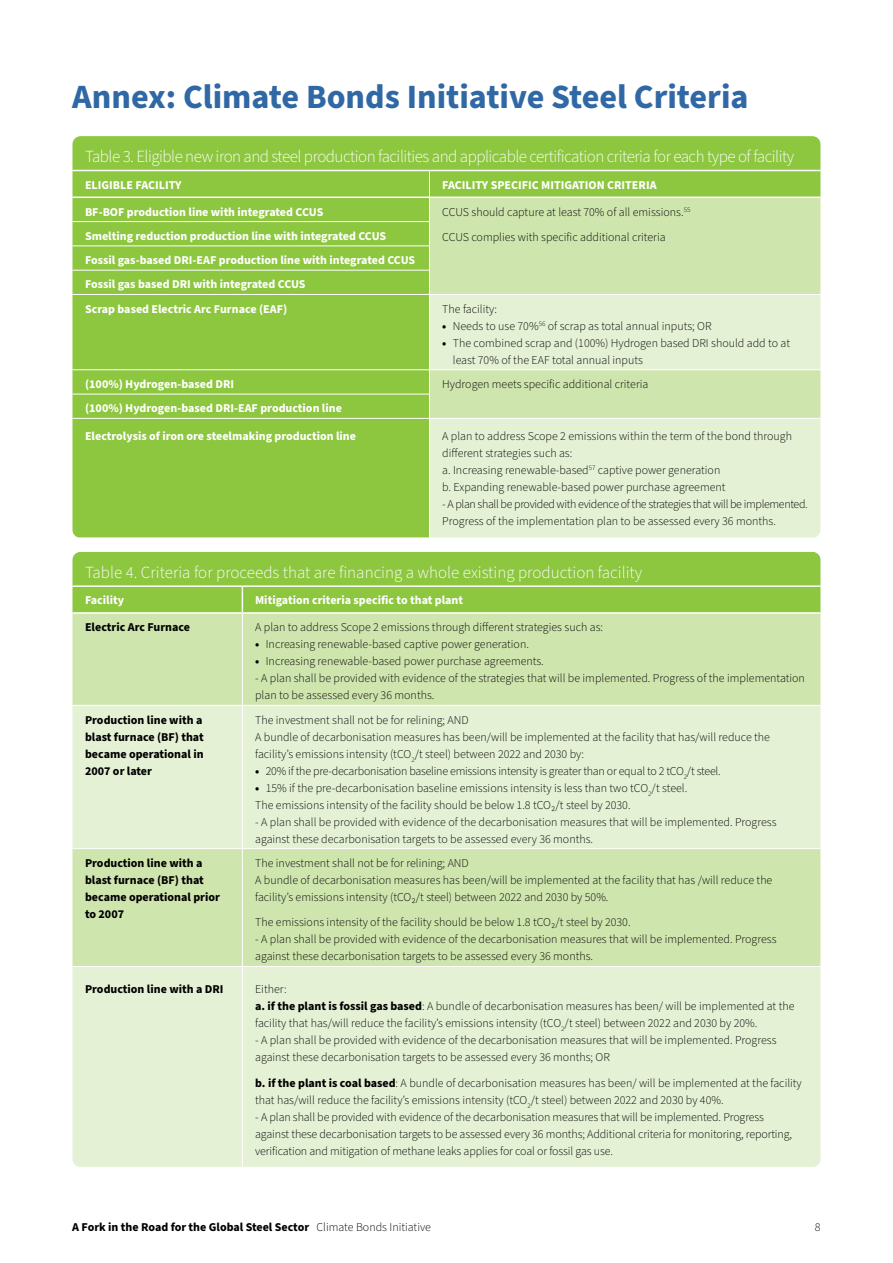
<style>
.page{position:relative;width:893px;height:1263px;background:#fff}
.page>*{position:absolute;margin:0;border:0;box-sizing:border-box;transform-origin:0 0}
.t1{font:700 34.05px "Source Sans Pro";color:#3068a5}
.t2{font:300 16.95px "Source Sans Pro";letter-spacing:-.03em;color:#fff}
.t3{font:300 16.95px "Source Sans Pro";color:#fff}
.t4{font:300 12px/17px "Source Sans Pro";color:#000}
.t5{font:700 12px/24.3px "Source Sans Pro";color:#fff}
.t6{font:700 12px/17px "Source Sans Pro";color:#000;text-align:justify}
.t7{font:300 12px/17px "Source Sans Pro";letter-spacing:-.03em;color:#000}
.t8{font:300 12px "Source Sans Pro";letter-spacing:-.02em;color:#000}
.s1{font-weight:700}
.s2{font-weight:300}
</style>
<div class="page">
<div style="left:72px;top:136px;width:749px;height:402px;background:#8dc63f"></div>
<div style="left:430px;top:198px;width:391px;height:96px;background:#cfe5ae"></div>
<svg style="left:430px;top:295px;width:391px;height:243px;background:#e0eecc"></svg>
<hr style="left:72px;top:170px;width:357px;height:1px;background:#fff">
<hr style="left:429px;top:170px;width:392px;height:1px;background:#fff">
<hr style="left:72px;top:197px;width:357px;height:1px;background:#fff">
<hr style="left:430px;top:197px;width:391px;height:1px;background:#fff">
<hr style="left:72px;top:221px;width:358px;height:1px;background:#fff">
<hr style="left:72px;top:245px;width:358px;height:1px;background:#fff">
<hr style="left:72px;top:270px;width:358px;height:1px;background:#fff">
<svg style="left:429px;top:171px;width:1px;height:123px"></svg>
<hr style="left:72px;top:294px;width:357px;height:1px;background:#fff">
<hr style="left:429px;top:294px;width:392px;height:1px;background:#fff">
<hr style="left:429px;top:295px;width:1px;height:74px;background:#fff">
<hr style="left:72px;top:369px;width:357px;height:1px;background:#fff">
<hr style="left:429px;top:369px;width:392px;height:1px;background:#fff">
<hr style="left:72px;top:394px;width:358px;height:1px;background:#fff">
<svg style="left:429px;top:370px;width:1px;height:48px"></svg>
<hr style="left:72px;top:418px;width:357px;height:1px;background:#fff">
<hr style="left:429px;top:418px;width:392px;height:1px;background:#fff">
<hr style="left:429px;top:419px;width:1px;height:119px;background:#fff">
<div style="left:72px;top:552px;width:749px;height:60px;background:#8dc63f"></div>
<div style="left:72px;top:614px;width:749px;height:91px;background:#cfe5ae"></div>
<svg style="left:72px;top:706px;width:749px;height:461px;background:#dfeeca"></svg>
<hr style="left:242px;top:614px;width:1px;height:91px;background:#fff">
<hr style="left:242px;top:705px;width:1px;height:143px;background:#fff">
<hr style="left:72px;top:848px;width:170px;height:1px;background:#fff">
<hr style="left:242px;top:848px;width:579px;height:1px;background:#fff">
<hr style="left:242px;top:849px;width:1px;height:117px;background:#fff">
<hr style="left:72px;top:966px;width:170px;height:1px;background:#fff">
<hr style="left:242px;top:966px;width:579px;height:1px;background:#fff">
<hr style="left:242px;top:967px;width:1px;height:200px;background:#fff">
<hr style="left:72px;top:585px;width:170px;height:2px;background:#fff">
<hr style="left:242px;top:585px;width:579px;height:2px;background:#fff">
<svg style="left:242px;top:587px;width:1px;height:25px"></svg>
<h1 class="t1" style="left:72px;top:74px;width:678px">Annex: Climate Bonds Initiative Steel Criteria</h1>
<h2 class="t2" style="left:85px;top:145px;width:711px">Table 3. Eligible new iron and steel production facilities and applicable certification criteria for each type of facility</h2>
<p class="t5" style="left:85px;top:173px;width:98px">ELIGIBLE FACILITY</p>
<p class="t5" style="left:442px;top:173px;width:216px">FACILITY SPECIFIC MITIGATION CRITERIA</p>
<p class="t5" style="left:85px;top:200px;width:240px">BF-BOF production line with integrated CCUS</p>
<p class="t4" style="left:442px;top:203px;width:250px">CCUS should capture at least 70% of all emissions.<sup>55</sup></p>
<p class="t5" style="left:85px;top:224px;width:303px">Smelting reduction production line with integrated CCUS</p>
<p class="t4" style="left:442px;top:229px;width:225px">CCUS complies with specific additional criteria</p>
<p class="t5" style="left:85px;top:248px;width:332px">Fossil gas-based DRI-EAF production line with integrated CCUS<br>Fossil gas based DRI with integrated CCUS<br>Scrap based Electric Arc Furnace (EAF)</p>
<p class="t4" style="left:442px;top:301px;width:56px">The facility:</p>
<p class="t4" style="left:442px;top:318px;width:271px"><span class="s1">•</span> Needs to use 70%<sup>56</sup> of scrap as total annual inputs; OR</p>
<p class="t4" style="left:453px;top:335px;width:339px;text-indent:-11px"><span class="s1">•</span> The combined scrap and (100%) Hydrogen based DRI should add to at least 70% of the EAF total annual inputs</p>
<p class="t5" style="left:85px;top:372px;width:151px">(100%) Hydrogen-based DRI</p>
<p class="t4" style="left:442px;top:376px;width:208px">Hydrogen meets specific additional criteria</p>
<p class="t5" style="left:85px;top:396px;width:258px">(100%) Hydrogen-based DRI-EAF production line</p>
<p class="t5" style="left:85px;top:424px;width:273px">Electrolysis of iron ore steelmaking production line</p>
<p class="t4" style="left:442px;top:428px;width:351px">A plan to address Scope 2 emissions within the term of the bond through different strategies such as:<br>a. Increasing renewable-based<sup>57</sup> captive power generation<br>b. Expanding renewable-based power purchase agreement</p>
<p class="t7" style="left:442px;top:496px;width:367px">- A plan shall be provided with evidence of the strategies that will be implemented.<br>Progress of the implementation plan to be assessed every 36 months.</p>
<h2 class="t3" style="left:85px;top:561px;width:559px">Table 4. Criteria for proceeds that are financing a whole existing production facility</h2>
<p class="t5" style="left:85px;top:589px;width:41px">Facility</p>
<p class="t5" style="left:255px;top:589px;width:210px">Mitigation criteria specific to that plant</p>
<p class="t6" style="left:85px;top:619px;width:107px">Electric Arc Furnace</p>
<p class="t4" style="left:255px;top:619px;width:350px">A plan to address Scope 2 emissions through different strategies such as:</p>
<p class="t4" style="left:255px;top:636px;width:275px"><span class="s1">•</span> Increasing renewable-based captive power generation.</p>
<p class="t4" style="left:255px;top:653px;width:290px"><span class="s1">•</span> Increasing renewable-based power purchase agreements.</p>
<p class="t4" style="left:255px;top:670px;width:551px">- A plan shall be provided with evidence of the strategies that will be implemented. Progress of the implementation plan to be assessed every 36 months.</p>
<p class="t6" style="left:85px;top:711px;width:120px">Production line with a blast furnace (BF) that became operational in 2007 or later</p>
<p class="t4" style="left:255px;top:711px;width:516px">The investment shall not be for relining; AND<br>A bundle of decarbonisation measures has been/will be implemented at the facility that has/will reduce the facility’s emissions intensity (tCO<sub>2</sub>/t steel) between 2022 and 2030 by:</p>
<p class="t8" style="left:255px;top:763px;width:467px"><span class="s1">•</span> 20% if the pre-decarbonisation baseline emissions intensity is greater than or equal to 2 tCO<sub>2</sub>/t steel.</p>
<p class="t4" style="left:255px;top:779px;width:434px"><span class="s1">•</span> 15% if the pre-decarbonisation baseline emissions intensity is less than two tCO<sub>2</sub>/t steel.<br>The emissions intensity of the facility should be below 1.8 tCO₂/t steel by 2030.</p>
<p class="t4" style="left:255px;top:813px;width:523px">- A plan shall be provided with evidence of the decarbonisation measures that will be implemented. Progress against these decarbonisation targets to be assessed every 36 months.</p>
<p class="t6" style="left:85px;top:855px;width:136px;text-align:left">Production line with a blast furnace (BF) that became operational prior to 2007</p>
<p class="t4" style="left:255px;top:855px;width:519px">The investment shall not be for relining; AND<br>A bundle of decarbonisation measures has been/will be implemented at the facility that has /will reduce the facility’s emissions intensity (tCO₂/t steel) between 2022 and 2030 by 50%.</p>
<p class="t4" style="left:255px;top:914px;width:377px">The emissions intensity of the facility should be below 1.8 tCO₂/t steel by 2030.</p>
<p class="t4" style="left:255px;top:931px;width:523px">- A plan shall be provided with evidence of the decarbonisation measures that will be implemented. Progress against these decarbonisation targets to be assessed every 36 months.</p>
<p class="t6" style="left:85px;top:981px;width:140px">Production line with a DRI</p>
<p class="t4" style="left:255px;top:981px;width:541px">Either:<br><span class="s1">a. if the plant is fossil gas based</span>: A bundle of decarbonisation measures has been/ will be implemented at the facility that has/will reduce the facility’s emissions intensity (tCO<sub>2</sub>/t steel) between 2022 and 2030 by 20%.</p>
<p class="t4" style="left:255px;top:1032px;width:523px">- A plan shall be provided with evidence of the decarbonisation measures that will be implemented. Progress against these decarbonisation targets to be assessed every 36 months; OR</p>
<p class="t4" style="left:255px;top:1074px;width:548px"><span class="s1">b. if the plant is coal based</span>: A bundle of decarbonisation measures has been/ will be implemented at the facility that has/will reduce the facility’s emissions intensity (tCO<sub>2</sub>/t steel) between 2022 and 2030 by 40%.</p>
<p class="t4" style="left:255px;top:1108px;width:538px">- A plan shall be provided with evidence of the decarbonisation measures that will be implemented. Progress against these decarbonisation targets to be assessed every 36 months; Additional criteria for monitoring, reporting, verification and mitigation of methane leaks applies for coal or fossil gas use.</p>
<p class="t6" style="left:72px;top:1219px;width:360px">A Fork in the Road for the Global Steel Sector <span class="s2">Climate Bonds Initiative</span></p>
<p class="t4" style="left:815px;top:1219px;width:7px">8</p>
</div>
